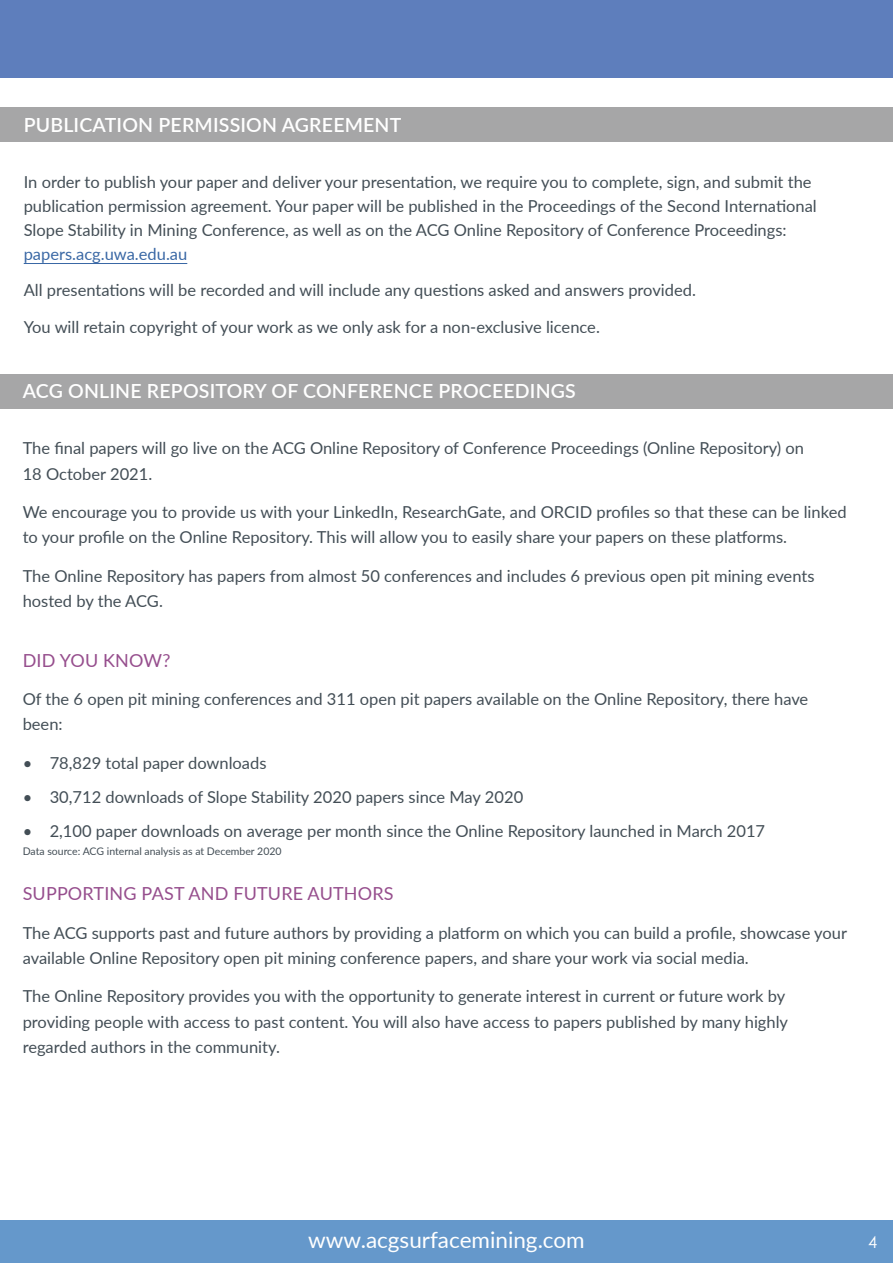
<style>
.page{position:relative;width:893px;height:1263px;background:#fff}
.page>*{position:absolute;margin:0;border:0;box-sizing:border-box;transform-origin:0 0}
.t1{font:22.5px "Lato";color:#fff}
.t2{font:600 19.5px "Lato";letter-spacing:.01em;color:#fff}
.t3{font:18px "Lato";letter-spacing:.01em;color:#964e8d}
.t4{font:16.5px/25.5px "Lato";color:#434e56}
.t5{font:16.5px "Lato";color:#3a68a5}
.t6{font:16.5px "Century Gothic";color:#fff}
.t7{font:10.5px "Lato";color:#434e56}
</style>
<div class="page">
<div style="left:0;top:374px;width:893px;height:34px;background:#a6a6a7"></div>
<div style="left:0;top:108px;width:893px;height:34px;background:#a6a6a7"></div>
<hr style="left:24px;top:263px;width:163px;height:1px;background:#3a68a5">
<div style="left:0;top:0;width:893px;height:78px;background:#5e7ebc"></div>
<div style="left:0;top:1220px;width:893px;height:43px;background:#6598cb"></div>
<p class="t2" style="left:24px;top:110px;width:379px">PUBLICATION PERMISSION AGREEMENT</p>
<p class="t4" style="left:24px;top:169px;width:795px;line-height:24px">In order to publish your paper and deliver your presentation, we require you to complete, sign, and submit the publication permission agreement. Your paper will be published in the Proceedings of the Second International<br>Slope Stability in Mining Conference, as well as on the ACG Online Repository of Conference Proceedings:</p>
<p class="t5" style="left:24px;top:242px;width:165px">papers.acg.uwa.edu.au</p>
<p class="t4" style="left:24px;top:277px;width:674px">All presentations will be recorded and will include any questions asked and answers provided.</p>
<p class="t4" style="left:24px;top:314px;width:578px">You will retain copyright of your work as we only ask for a non-exclusive licence.</p>
<p class="t2" style="left:23px;top:377px;width:555px">ACG ONLINE REPOSITORY OF CONFERENCE PROCEEDINGS</p>
<p class="t4" style="left:23px;top:435px;width:783px">The final papers will go live on the ACG Online Repository of Conference Proceedings (Online Repository) on<br>18 October 2021.</p>
<p class="t4" style="left:23px;top:498px;width:825px">We encourage you to provide us with your LinkedIn, ResearchGate, and ORCID profiles so that these can be linked to your profile on the Online Repository. This will allow you to easily share your papers on these platforms.</p>
<p class="t4" style="left:23px;top:562px;width:793px">The Online Repository has papers from almost 50 conferences and includes 6 previous open pit mining events hosted by the ACG.</p>
<p class="t3" style="left:23px;top:647px;width:149px">DID YOU KNOW?</p>
<p class="t4" style="left:23px;top:685px;width:787px">Of the 6 open pit mining conferences and 311 open pit papers available on the Online Repository, there have been:</p>
<p class="t4" style="left:23px;top:749px;width:245px">• 78,829 total paper downloads</p>
<p class="t4" style="left:23px;top:783px;width:502px">• 30,712 downloads of Slope Stability 2020 papers since May 2020</p>
<p class="t4" style="left:23px;top:817px;width:744px">• 2,100 paper downloads on average per month since the Online Repository launched in March 2017</p>
<p class="t7" style="left:23px;top:843px;width:260px">Data source: ACG internal analysis as at December 2020</p>
<p class="t3" style="left:23px;top:881px;width:372px">SUPPORTING PAST AND FUTURE AUTHORS</p>
<p class="t4" style="left:23px;top:919px;width:826px">The ACG supports past and future authors by providing a platform on which you can build a profile, showcase your available Online Repository open pit mining conference papers, and share your work via social media.</p>
<p class="t4" style="left:23px;top:983px;width:767px">The Online Repository provides you with the opportunity to generate interest in current or future work by providing people with access to past content. You will also have access to papers published by many highly regarded authors in the community.</p>
<h1 class="t1" style="left:308px;top:1223px;width:278px">www.acgsurfacemining.com</h1>
<p class="t6" style="left:868px;top:1231px;width:11px">4</p>
</div>
